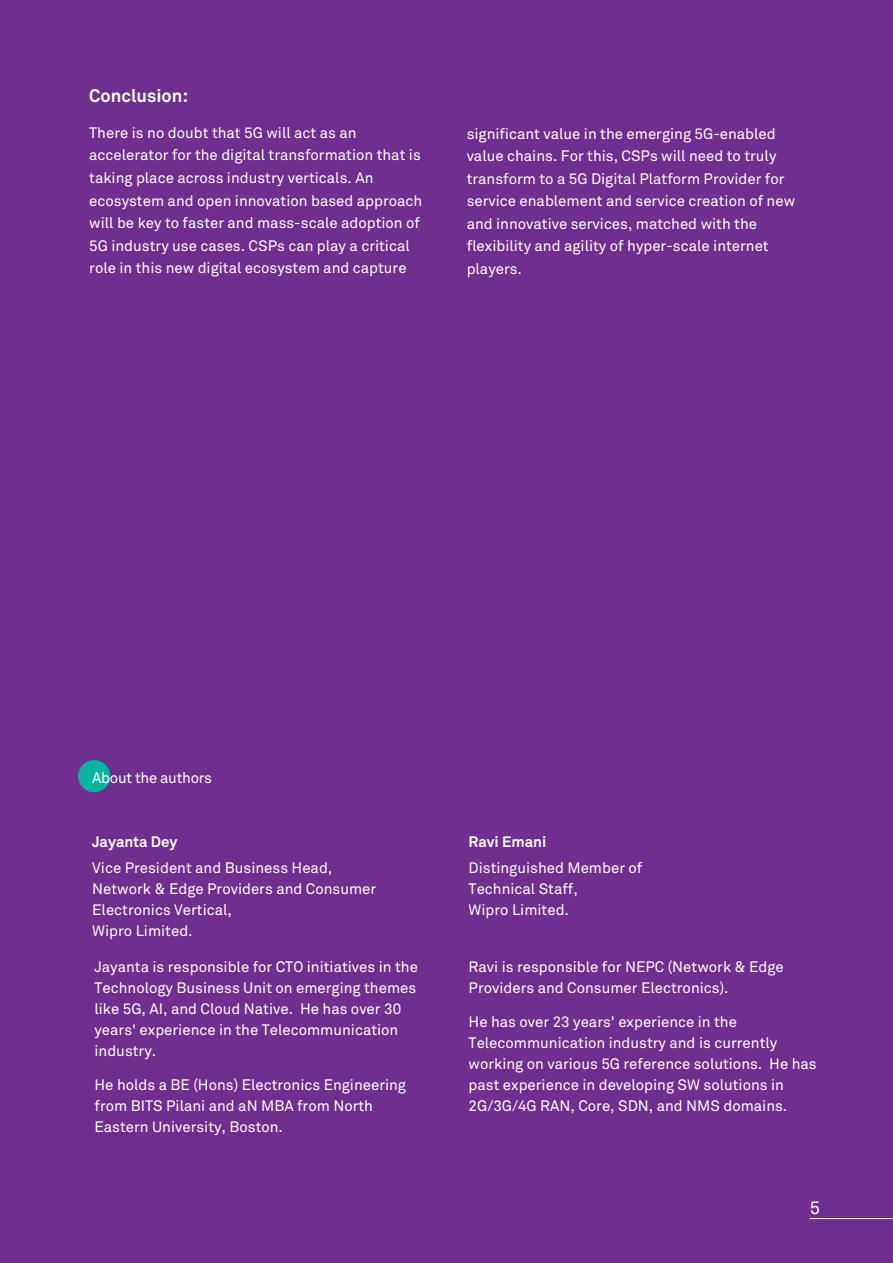
<style>
.page{position:relative;width:893px;height:1263px;background:#6f2f91}
.page>*{position:absolute;margin:0;border:0;box-sizing:border-box;transform-origin:0 0}
.t1{font:700 18px "Wipro Akkurat";color:#fff}
.t2{font:18px "Wipro Akkurat";color:#fff}
.t3{font:15px/21px "Wipro Akkurat";color:#fff}
.t4{font:700 15px "Wipro Akkurat";color:#fff}
.t5{font:15px "Wipro Akkurat";letter-spacing:-.02em;color:#fff}
</style>
<div class="page">
<div style="left:78px;top:760px;width:32px;height:32px;background:#06b59d;border-radius:50%"></div>
<hr style="left:810px;top:1218px;width:83px;height:1px;background:#fff">
<p class="t1" style="left:89px;top:85px;width:101px">Conclusion:</p>
<p class="t3" style="left:89px;top:122px;width:335px;line-height:22.5px">There is no doubt that 5G will act as an accelerator for the digital transformation that is taking place across industry verticals. An ecosystem and open innovation based approach will be key to faster and mass-scale adoption of 5G industry use cases. CSPs can play a critical role in this new digital ecosystem and capture</p>
<p class="t3" style="left:467px;top:122px;width:330px;line-height:22.5px">significant value in the emerging 5G-enabled value chains. For this, CSPs will need to truly transform to a 5G Digital Platform Provider for service enablement and service creation of new and innovative services, matched with the flexibility and agility of hyper-scale internet players.</p>
<p class="t5" style="left:92px;top:769px;width:121px">About the authors</p>
<p class="t4" style="left:92px;top:832px;width:87px">Jayanta Dey</p>
<p class="t3" style="left:92px;top:857px;width:285px">Vice President and Business Head,<br>Network &amp; Edge Providers and Consumer<br>Electronics Vertical,<br>Wipro Limited.</p>
<p class="t3" style="left:95px;top:956px;width:325px">Jayanta is responsible for CTO initiatives in the Technology Business Unit on emerging themes like 5G, AI, and Cloud Native. He has over 30 years' experience in the Telecommunication industry.</p>
<p class="t3" style="left:95px;top:1074px;width:313px">He holds a BE (Hons) Electronics Engineering from BITS Pilani and aN MBA from North<br>Eastern University, Boston.</p>
<p class="t4" style="left:469px;top:832px;width:79px">Ravi Emani</p>
<p class="t3" style="left:469px;top:857px;width:175px">Distinguished Member of<br>Technical Staff,<br>Wipro Limited.</p>
<p class="t3" style="left:469px;top:956px;width:317px">Ravi is responsible for NEPC (Network &amp; Edge<br>Providers and Consumer Electronics).</p>
<p class="t3" style="left:469px;top:1011px;width:350px">He has over 23 years' experience in the Telecommunication industry and is currently working on various 5G reference solutions. He has past experience in developing SW solutions in 2G/3G/4G RAN, Core, SDN, and NMS domains.</p>
<p class="t2" style="left:810px;top:1197px;width:12px">5</p>
</div>
